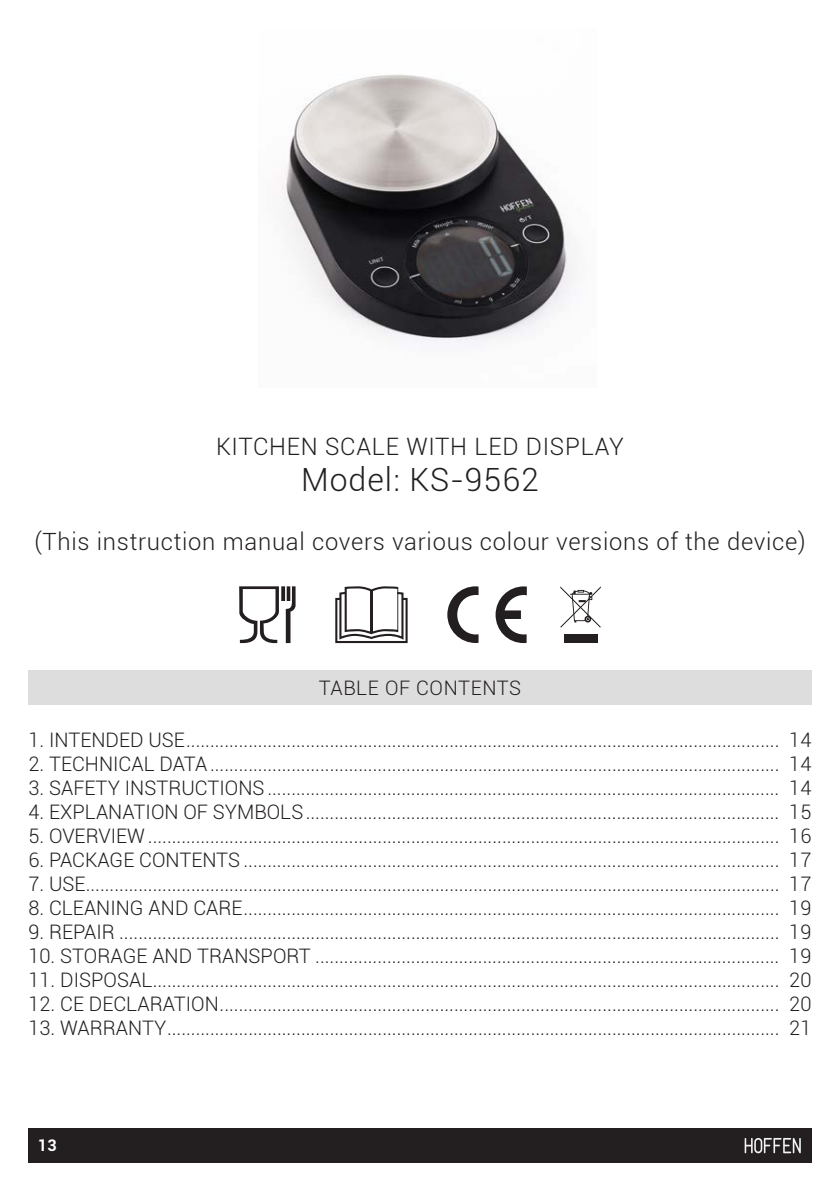
<style>
.page{position:relative;width:840px;height:1191px;background:#fff}
.page>*{position:absolute;margin:0;border:0;box-sizing:border-box;transform-origin:0 0}
.t1{font:300 32px "Roboto";letter-spacing:.03em;color:#231f20}
.t2{font:300 24px "Roboto";letter-spacing:.03em;color:#231f20}
.t3{font:300 23.8px "Roboto";letter-spacing:.03em;color:#231f20}
.SPIS_TRESCI_WPIS{font:300 20px "Roboto";color:#231f20}
.SPIS_TRESCI_WPIS-2{font:300 20px "Roboto";letter-spacing:.03em;color:#231f20}
.t4{font:700 16px "Roboto";color:#fff}
</style>
<div class="page">
<div style="left:28px;top:1128px;width:783px;height:34px;background:#231f20"></div>
<svg style="left:744px;top:1138px;width:56px;height:15px"></svg>
<div style="left:28px;top:670px;width:783px;height:34px;background:#dedddd"></div>
<svg style="left:495px;top:586px;width:31px;height:57px"></svg>
<svg style="left:447px;top:586px;width:31px;height:57px"></svg>
<svg style="left:335px;top:586px;width:72px;height:57px"></svg>
<div style="left:563px;top:635px;width:34px;height:8px;background:#231f20"></div>
<svg style="left:560px;top:586px;width:40px;height:41px"></svg>
<svg style="left:239px;top:586px;width:56px;height:57px"></svg>
<img style="left:281px;top:74px;width:293px;height:271px">
<p class="t2" style="left:216px;top:430px;width:409px">KITCHEN SCALE WITH LED DISPLAY</p>
<p class="t1" style="left:301px;top:457px;width:239px">Model: KS-9562</p>
<p class="t3" style="left:34px;top:525px;width:772px">(This instruction manual covers various colour versions of the device)</p>
<p class="SPIS_TRESCI_WPIS-2" style="left:318px;top:674px;width:204px">TABLE OF CONTENTS</p>
<p class="SPIS_TRESCI_WPIS" style="left:28px;top:726px;width:784px">1. INTENDED USE............................................................................................................................ 14</p>
<p class="SPIS_TRESCI_WPIS" style="left:28px;top:750px;width:784px">2. TECHNICAL DATA....................................................................................................................... 14</p>
<p class="SPIS_TRESCI_WPIS" style="left:28px;top:774px;width:784px">3. SAFETY INSTRUCTIONS........................................................................................................... 14</p>
<p class="SPIS_TRESCI_WPIS" style="left:28px;top:798px;width:784px">4. EXPLANATION OF SYMBOLS................................................................................................... 15</p>
<p class="SPIS_TRESCI_WPIS" style="left:28px;top:822px;width:784px">5. OVERVIEW.................................................................................................................................... 16</p>
<p class="SPIS_TRESCI_WPIS" style="left:28px;top:846px;width:784px">6. PACKAGE CONTENTS ................................................................................................................ 17</p>
<p class="SPIS_TRESCI_WPIS" style="left:28px;top:870px;width:784px">7. USE................................................................................................................................................. 17</p>
<p class="SPIS_TRESCI_WPIS" style="left:28px;top:894px;width:784px">8. CLEANING AND CARE................................................................................................................ 19</p>
<p class="SPIS_TRESCI_WPIS" style="left:28px;top:918px;width:784px">9. REPAIR .......................................................................................................................................... 19</p>
<p class="SPIS_TRESCI_WPIS" style="left:28px;top:942px;width:784px">10. STORAGE AND TRANSPORT ................................................................................................. 19</p>
<p class="SPIS_TRESCI_WPIS" style="left:28px;top:966px;width:784px">11. DISPOSAL................................................................................................................................... 20</p>
<p class="SPIS_TRESCI_WPIS" style="left:28px;top:990px;width:784px">12. CE DECLARATION..................................................................................................................... 20</p>
<p class="SPIS_TRESCI_WPIS" style="left:28px;top:1014px;width:784px">13. WARRANTY................................................................................................................................ 21</p>
<p class="t4" style="left:28px;top:1133px;width:30px"><sup>3</sup>13</p>
</div>
